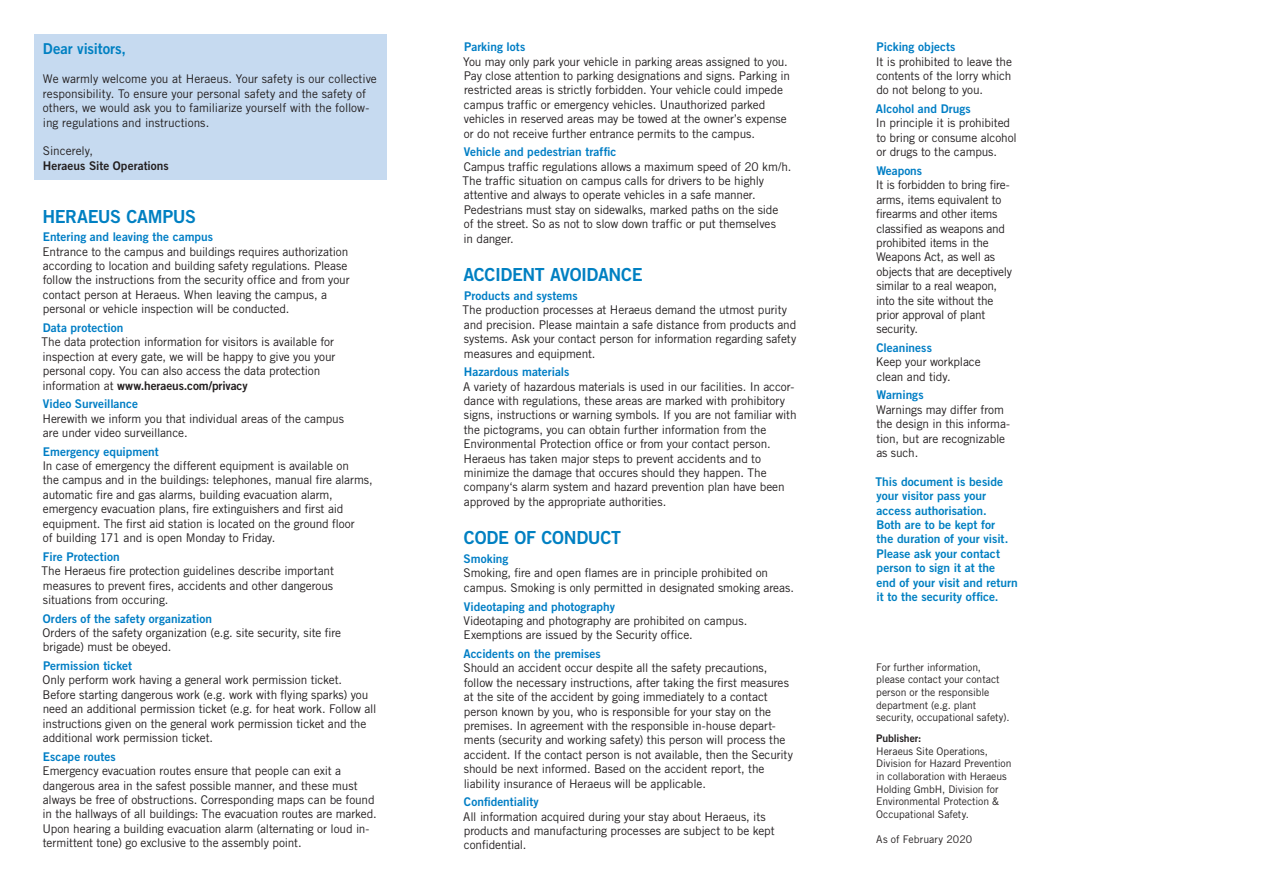
<style>
.page{position:relative;width:1263px;height:893px;background:#fff}
.page>*{position:absolute;margin:0;border:0;box-sizing:border-box;transform-origin:0 0}
.t1{font:18px "Trade Gothic LT Std Bd 2";letter-spacing:-.02em;color:#0080c2}
.t2{font:15px "Trade Gothic LT Std Bd 2";letter-spacing:-.005em;color:#0080c2}
.t3{font:12px/14.4px "Trade Gothic LT Std";letter-spacing:-.01em;color:#231f20}
.t4{font:12px "Trade Gothic LT Std Bd 2";color:#007ec5}
.t5{font:12px/14.4px "Trade Gothic LT Std Bd 2";color:#0080c2}
.t6{font:12px/18.6px "Trade Gothic LT Std Bd 2";color:#231f20}
.t7{font:10.5px/12.6px "Trade Gothic LT Std";letter-spacing:-.005em;color:#231f20}
.t8{font:10.5px "Trade Gothic LT Std Bd 2";letter-spacing:-.005em;color:#231f20}
.s1{font-family:"Trade Gothic LT Std"}
.s2{color:#007ec5}
</style>
<div class="page">
<div style="left:34px;top:34px;width:353px;height:146px;background:#c6daf0"></div>
<p class="t2" style="left:43px;top:39px;width:85px">Dear visitors,</p>
<p class="t3" style="left:43px;top:72px;width:335px">We warmly welcome you at Heraeus. Your safety is our collective responsibility. To ensure your personal safety and the safety of others, we would ask you to familiarize yourself with the follow&shy;ing regulations and instructions.</p>
<p class="t3" style="left:43px;top:144px;width:52px">Sincerely,</p>
<p class="t6" style="left:43px;top:156px;width:127px">Heraeus Site Operations</p>
<h1 class="t1" style="left:42px;top:205px;width:155px">HERAEUS CAMPUS</h1>
<p class="t4" style="left:43px;top:230px;width:172px">Entering and leaving the campus</p>
<p class="t3" style="left:43px;top:244px;width:309px">Entrance to the campus and buildings requires authorization according to location and building safety regulations. Please follow the instructions from the security office and from your contact person at Heraeus. When leaving the campus, a personal or vehicle inspection will be conducted.</p>
<p class="t4" style="left:43px;top:320px;width:82px">Data protection</p>
<p class="t3" style="left:42px;top:335px;width:295px">The data protection information for visitors is available for inspection at every gate, we will be happy to give you your personal copy. You can also access the data protection</p>
<p class="t6" style="left:43px;top:376px;width:207px"><span class="s1">information at</span> www.heraeus.com/privacy<br><span class="s2">Video Surveillance</span></p>
<p class="t3" style="left:43px;top:411px;width:303px">Herewith we inform you that individual areas of the campus are under video surveillance.</p>
<p class="t4" style="left:43px;top:444px;width:118px">Emergency equipment</p>
<p class="t3" style="left:42px;top:458px;width:332px">In case of emergency the different equipment is available on<br>the campus and in the buildings: telephones, manual fire alarms, automatic fire and gas alarms, building evacuation alarm, emergency evacuation plans, fire extinguishers and first aid equipment. The first aid station is located on the ground floor<br>of building 171 and is open Monday to Friday.</p>
<p class="t4" style="left:43px;top:549px;width:78px">Fire Protection</p>
<p class="t3" style="left:42px;top:563px;width:294px;text-align:justify">The Heraeus fire protection guidelines describe important measures to prevent fires, accidents and other dangerous situations from occuring.</p>
<p class="t4" style="left:43px;top:611px;width:171px">Orders of the safety organization</p>
<p class="t3" style="left:43px;top:625px;width:300px">Orders of the safety organization (e.g. site security, site fire brigade) must be obeyed.</p>
<p class="t4" style="left:43px;top:658px;width:91px">Permission ticket</p>
<p class="t3" style="left:43px;top:673px;width:335px">Only perform work having a general work permission ticket.<br>Before starting dangerous work (e.g. work with flying sparks) you need an additional permission ticket (e.g. for heat work. Follow all instructions given on the general work permission ticket and the additional work permission ticket.</p>
<p class="t4" style="left:43px;top:749px;width:75px">Escape routes</p>
<p class="t3" style="left:42px;top:763px;width:336px">Emergency evacuation routes ensure that people can exit a dangerous area in the safest possible manner, and these must always be free of obstructions. Corresponding maps can be found in the hallways of all buildings: The evacuation routes are marked.<br>Upon hearing a building evacuation alarm (alternating or loud in&shy;termittent tone) go exclusive to the assembly point.</p>
<p class="t4" style="left:464px;top:39px;width:63px">Parking lots</p>
<p class="t3" style="left:463px;top:54px;width:328px">You may only park your vehicle in parking areas assigned to you.<br>Pay close attention to parking designations and signs. Parking in restricted areas is strictly forbidden. Your vehicle could impede campus traffic or emergency vehicles. Unauthorized parked vehicles in reserved areas may be towed at the owner’s expense or do not receive further entrance permits to the campus.</p>
<p class="t4" style="left:464px;top:145px;width:154px">Vehicle and pedestrian traffic</p>
<p class="t3" style="left:463px;top:159px;width:330px">Campus traffic regulations allows a maximum speed of 20 km/h.<br>The traffic situation on campus calls for drivers to be highly attentive and always to operate vehicles in a safe manner.<br>Pedestrians must stay on sidewalks, marked paths on the side<br>of the street. So as not to slow down traffic or put themselves<br>in danger.</p>
<h1 class="t1" style="left:463px;top:264px;width:181px">ACCIDENT AVOIDANCE</h1>
<p class="t4" style="left:464px;top:288px;width:115px">Products and systems</p>
<p class="t3" style="left:463px;top:303px;width:335px">The production processes at Heraeus demand the utmost purity and precision. Please maintain a safe distance from products and systems. Ask your contact person for information regarding safety measures and equipment.</p>
<p class="t4" style="left:464px;top:364px;width:107px">Hazardous materials</p>
<p class="t3" style="left:463px;top:379px;width:335px">A variety of hazardous materials is used in our facilities. In accor&shy;dance with regulations, these areas are marked with prohibitory signs, instructions or warning symbols. If you are not familiar with the pictograms, you can obtain further information from the Environmental Protection office or from your contact person.<br>Heraeus has taken major steps to prevent accidents and to minimize the damage that occures should they happen. The company‘s alarm system and hazard prevention plan have been approved by the appropriate authorities.</p>
<h1 class="t1" style="left:464px;top:527px;width:159px">CODE OF CONDUCT</h1>
<p class="t4" style="left:464px;top:551px;width:46px">Smoking</p>
<p class="t3" style="left:464px;top:566px;width:332px">Smoking, fire and open flames are in principle prohibited on campus. Smoking is only permitted in designated smoking areas.</p>
<p class="t4" style="left:464px;top:599px;width:153px">Videotaping and photography</p>
<p class="t3" style="left:463px;top:613px;width:285px">Videotaping and photography are prohibited on campus.<br>Exemptions are issued by the Security office.</p>
<p class="t4" style="left:463px;top:646px;width:139px">Accidents on the premises</p>
<p class="t3" style="left:464px;top:661px;width:331px">Should an accident occur despite all the safety precautions, follow the necessary instructions, after taking the first measures at the site of the accident by going immediately to a contact person known by you, who is responsible for your stay on the premises. In agreement with the responsible in-house depart&shy;ments (security and working safety) this person will process the accident. If the contact person is not available, then the Security should be next informed. Based on the accident report, the liability insurance of Heraeus will be applicable.</p>
<p class="t4" style="left:464px;top:794px;width:76px">Confidentiality</p>
<p class="t3" style="left:463px;top:809px;width:313px">All information acquired during your stay about Heraeus, its products and manufacturing processes are subject to be kept confidential.</p>
<p class="t4" style="left:876px;top:39px;width:80px">Picking objects</p>
<p class="t3" style="left:876px;top:54px;width:138px;text-align:justify">It is prohibited to leave the contents of the lorry which do not belong to you.</p>
<p class="t4" style="left:876px;top:101px;width:96px">Alcohol and Drugs</p>
<p class="t3" style="left:876px;top:116px;width:143px">In principle it is prohibited to bring or consume alcohol or drugs to the campus.</p>
<p class="t4" style="left:876px;top:163px;width:47px">Weapons</p>
<p class="t3" style="left:876px;top:178px;width:138px">It is forbidden to bring fire&shy;arms, items equivalent to firearms and other items classified as weapons and prohibited items in the<br>Weapons Act, as well as objects that are deceptively similar to a real weapon, into the site without the prior approval of plant security.</p>
<p class="t4" style="left:876px;top:340px;width:57px">Cleaniness</p>
<p class="t3" style="left:876px;top:355px;width:106px">Keep your workplace clean and tidy.</p>
<p class="t4" style="left:876px;top:388px;width:49px">Warnings</p>
<p class="t3" style="left:876px;top:402px;width:135px">Warnings may differ from the design in this informa&shy;tion, but are recognizable as such.</p>
<p class="t5" style="left:875px;top:474px;width:144px">This document is beside your visitor pass your access authorisation.<br>Both are to be kept for<br>the duration of your visit.<br>Please ask your contact person to sign it at the<br>end of your visit and return it to the security office.</p>
<p class="t7" style="left:876px;top:661px;width:135px">For further information, please contact your contact person or the responsible department (e.g. plant security, occupational safety).</p>
<p class="t8" style="left:876px;top:732px;width:47px">Publisher:</p>
<p class="t7" style="left:876px;top:745px;width:137px">Heraeus Site Operations,<br>Division for Hazard Prevention in collaboration with Heraeus<br>Holding GmbH, Division for<br>Environmental Protection &amp;<br>Occupational Safety.</p>
<p class="t7" style="left:876px;top:833px;width:98px">As of February 2020</p>
</div>
